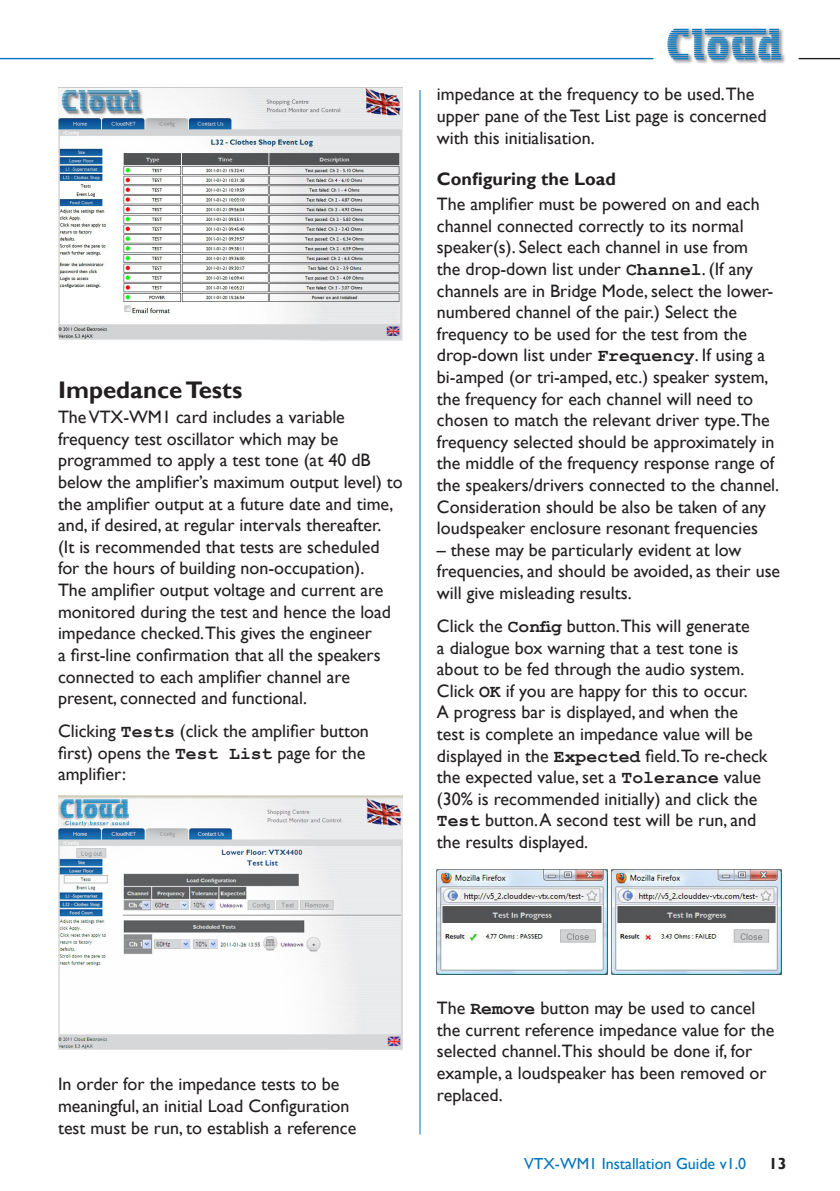
<style>
.page{position:relative;width:840px;height:1191px;background:#fff}
.page>*{position:absolute;margin:0;border:0;box-sizing:border-box;transform-origin:0 0}
.t1{font:700 24px "Gill Sans";color:#231f20}
.t2{font:18px/21.6px "Gill Sans";color:#231f20}
.t3{font:700 18px "Gill Sans";color:#231f20}
.t4{font:16px "Gill Sans";color:#0076be}
.t5{font:700 16px "Gill Sans";color:#231f20}
.s1{font-family:"Courier New";font-weight:700}
</style>
<div class="page">
<hr style="left:419px;top:90px;width:1px;height:1044px;background:#0076be">
<hr style="left:0;top:58px;width:653px;height:1px;background:#0076be">
<hr style="left:798px;top:58px;width:41px;height:1px;background:#231f20">
<img style="left:667px;top:28px;width:118px;height:36px">
<img style="left:58px;top:88px;width:345px;height:252px">
<img style="left:58px;top:795px;width:345px;height:254px">
<img style="left:436px;top:869px;width:171px;height:105px">
<img style="left:611px;top:870px;width:170px;height:104px">
<h1 class="t1" style="left:58px;top:376px;width:186px">Impedance Tests</h1>
<p class="t2" style="left:58px;top:407px;width:346px">The VTX-WM1 card includes a variable frequency test oscillator which may be programmed to apply a test tone (at 40 dB below the amplifier’s maximum output level) to the amplifier output at a future date and time, and, if desired, at regular intervals thereafter.<br>(It is recommended that tests are scheduled for the hours of building non-occupation).<br>The amplifier output voltage and current are monitored during the test and hence the load impedance checked.This gives the engineer<br>a first-line confirmation that all the speakers connected to each amplifier channel are present, connected and functional.</p>
<p class="t2" style="left:58px;top:720px;width:312px">Clicking <span class="s1">Tests</span> (click the amplifier button first) opens the <span class="s1">Test List</span> page for the amplifier:</p>
<p class="t2" style="left:436px;top:84px;width:331px">impedance at the frequency to be used.The upper pane of the Test List page is concerned with this initialisation.</p>
<p class="t3" style="left:436px;top:168px;width:180px">Configuring the Load</p>
<p class="t2" style="left:436px;top:194px;width:343px">The amplifier must be powered on and each channel connected correctly to its normal speaker(s). Select each channel in use from<br>the drop-down list under <span class="s1">Channel</span>. (If any channels are in Bridge Mode, select the lower&shy;numbered channel of the pair.) Select the frequency to be used for the test from the drop-down list under <span class="s1">Frequency</span>. If using a bi-amped (or tri-amped, etc.) speaker system, the frequency for each channel will need to chosen to match the relevant driver type.The frequency selected should be approximately in the middle of the frequency response range of the speakers/drivers connected to the channel.<br>Consideration should be also be taken of any loudspeaker enclosure resonant frequencies</p>
<p class="t2" style="left:436px;top:539px;width:344px">– these may be particularly evident at low frequencies, and should be avoided, as their use will give misleading results.</p>
<p class="t2" style="left:436px;top:615px;width:332px">Click the <span class="s1">Config</span> button.This will generate<br>a dialogue box warning that a test tone is about to be fed through the audio system.<br>Click <span class="s1">OK</span> if you are happy for this to occur.<br>A progress bar is displayed, and when the test is complete an impedance value will be displayed in the <span class="s1">Expected</span> field.To re-check the expected value, set a <span class="s1">Tolerance</span> value (30% is recommended initially) and click the <span class="s1">Test</span> button. A second test will be run, and the results displayed.</p>
<p class="t2" style="left:58px;top:1073px;width:299px">In order for the impedance tests to be meaningful, an initial Load Configuration test must be run, to establish a reference</p>
<p class="t2" style="left:436px;top:997px;width:339px">The <span class="s1">Remove</span> button may be used to cancel the current reference impedance value for the selected channel.This should be done if, for example, a loudspeaker has been removed or replaced.</p>
<p class="t4" style="left:524px;top:1154px;width:223px">VTX-WM1 Installation Guide v1.0</p>
<p class="t5" style="left:768px;top:1154px;width:19px">13</p>
</div>
